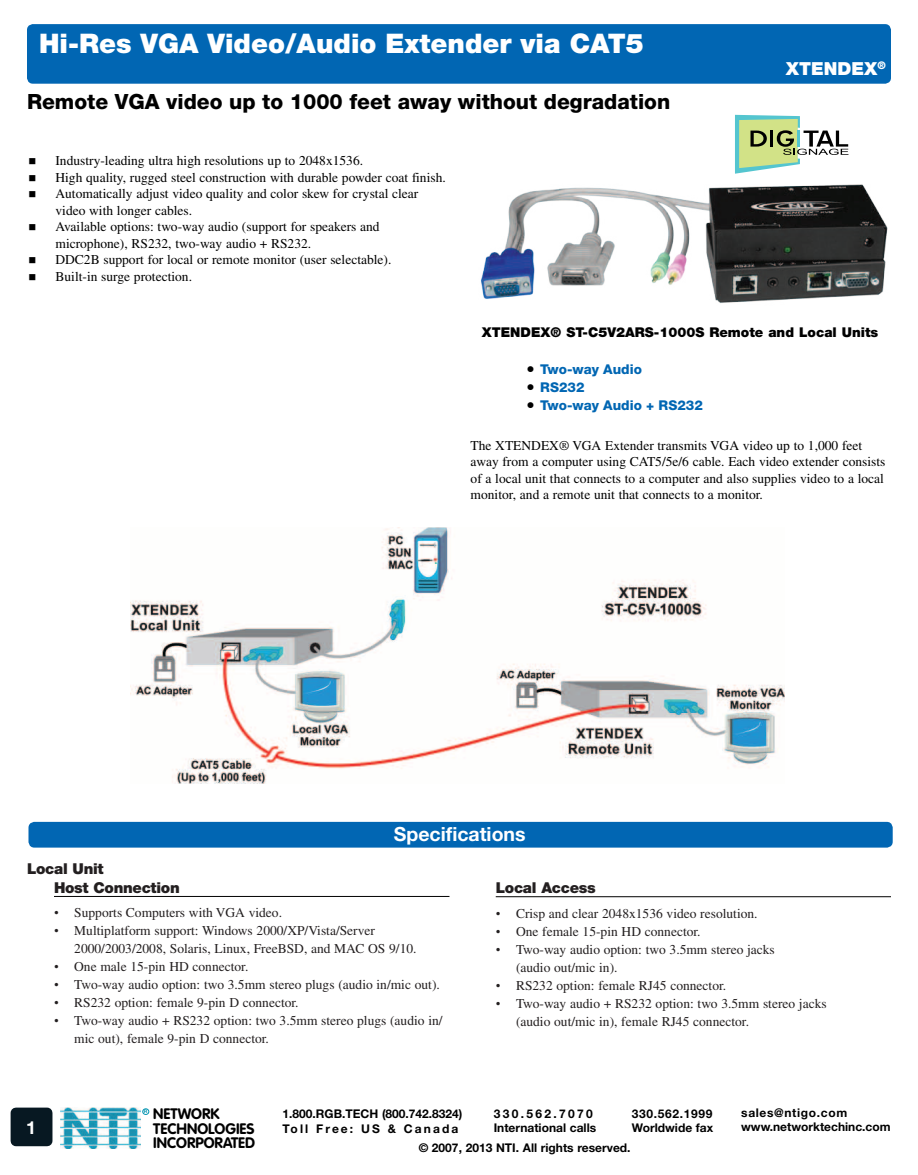
<style>
.page{position:relative;width:918px;height:1175px;background:#fff}
.page>*{position:absolute;margin:0;border:0;box-sizing:border-box;transform-origin:0 0}
.t1{font:900 27px "Helvetica Neue LT Std";color:#fff}
.t2{font:800 21px "Helvetica Neue LT Std";color:#000}
.t3{font:700 19.5px "Helvetica Neue LT Std";color:#fff}
.t4{font:900 18px "Helvetica Neue LT Std";color:#fff}
.t5{font:700 18px "Helvetica Neue LT Std";color:#fff}
.t6{font:900 15px/19px "Helvetica Neue LT Std";letter-spacing:-.02em;color:#231f20}
.t7{font:700 15px/14.7px "VAG Rounded Std";color:#000}
.t8{font:13.5px/16.5px "Times LT Std";color:#000}
.t9{font:13.5px/18px "Times LT Std";color:#231f20}
.t10{font:900 13.5px "Helvetica Neue LT Std";color:#000}
.t11{font:800 13.5px "Helvetica Neue LT Std";color:#0166b3}
.t12{font:700 12px/14.4px "Helvetica Neue LT Std";color:#000}
.t13{font:700 12px "Helvetica Neue LT Std";letter-spacing:.055em;color:#000}
.t14{font:700 4.95px "Helvetica Neue LT Std";color:#0093b0}
.s1{font-weight:900;font-size:16.5px;color:#000}
.s2{font-family:"Times New Roman"}
</style>
<div class="page">
<div style="left:142px;top:1108px;width:7px;height:6px;border:1px solid #0093b0;border-radius:50%"></div>
<img style="left:60px;top:1107px;width:81px;height:41px">
<div style="left:11px;top:1107px;width:41px;height:39px;background:#071822"></div>
<div style="left:27px;top:24px;width:864px;height:60px;background:#0166b3;border-radius:6px"></div>
<svg style="left:735px;top:115px;width:113px;height:59px"></svg>
<img style="left:481px;top:184px;width:407px;height:119px">
<img style="left:130px;top:527px;width:654px;height:256px">
<div style="left:28px;top:822px;width:865px;height:25px;background:#0166b3;border-radius:6px"></div>
<hr style="left:54px;top:896px;width:395px;height:1px;background:#000">
<hr style="left:496px;top:896px;width:395px;height:1px;background:#000">
<h1 class="t1" style="left:39px;top:28px;width:606px">Hi-Res VGA Video/Audio Extender via CAT5</h1>
<h2 class="t2" style="left:27px;top:88px;width:645px">Remote VGA video up to 1000 feet away without degradation</h2>
<p class="t8" style="left:55px;top:152px;width:392px">Industry-leading ultra high resolutions up to 2048x1536.<br>High quality, rugged steel construction with durable powder coat finish.<br>Automatically adjust video quality and color skew for crystal clear video with longer cables.<br>Available options: two-way audio (support for speakers and microphone), RS232, two-way audio + RS232.<br>DDC2B support for local or remote monitor (user selectable).<br>Built-in surge protection.</p>
<h3 class="t4" style="left:786px;top:58px;width:102px">XTENDEX<sup>®</sup></h3>
<p class="t10" style="left:482px;top:324px;width:398px">XTENDEX® ST-C5V2ARS-1000S Remote and Local Units</p>
<p class="t11" style="left:526px;top:361px;width:117px"><span class="s1">•</span> Two-way Audio</p>
<p class="t11" style="left:526px;top:379px;width:60px"><span class="s1">•</span> RS232</p>
<p class="t11" style="left:526px;top:397px;width:178px"><span class="s1">•</span> Two-way Audio + RS232</p>
<p class="t8" style="left:471px;top:437px;width:416px">The XTENDEX® VGA Extender transmits VGA video up to 1,000 feet away from a computer using CAT5/5e/6 cable. Each video extender consists of a local unit that connects to a computer and also supplies video to a local monitor, and a remote unit that connects to a monitor.</p>
<h3 class="t3" style="left:394px;top:821px;width:133px">Specifications</h3>
<p class="t6" style="left:54px;top:859px;width:127px;text-indent:-27px">Local Unit<br>Host Connection</p>
<p class="t9" style="left:54px;top:903px;width:230px"><span class="s2">•</span> Supports Computers with VGA video.</p>
<p class="t9" style="left:74px;top:921px;width:344px;text-indent:-20px"><span class="s2">•</span> Multiplatform support: Windows 2000/XP/Vista/Server<br>2000/2003/2008, Solaris, Linux, FreeBSD, and MAC OS 9/10.</p>
<p class="t9" style="left:54px;top:957px;width:196px"><span class="s2">•</span> One male 15-pin HD connector.</p>
<p class="t9" style="left:54px;top:975px;width:387px"><span class="s2">•</span> Two-way audio option: two 3.5mm stereo plugs (audio in/mic out).</p>
<p class="t9" style="left:54px;top:993px;width:246px"><span class="s2">•</span> RS232 option: female 9-pin D connector.</p>
<p class="t9" style="left:74px;top:1011px;width:370px;text-indent:-20px"><span class="s2">•</span> Two-way audio + RS232 option: two 3.5mm stereo plugs (audio in/ mic out), female 9-pin D connector.</p>
<p class="t6" style="left:496px;top:878px;width:101px">Local Access</p>
<p class="t9" style="left:496px;top:904px;width:263px"><span class="s2">•</span> Crisp and clear 2048x1536 video resolution.</p>
<p class="t9" style="left:496px;top:922px;width:206px"><span class="s2">•</span> One female 15-pin HD connector.</p>
<p class="t9" style="left:516px;top:940px;width:260px;text-indent:-20px"><span class="s2">•</span> Two-way audio option: two 3.5mm stereo jacks (audio out/mic in).</p>
<p class="t9" style="left:496px;top:976px;width:232px"><span class="s2">•</span> RS232 option: female RJ45 connector.</p>
<p class="t9" style="left:516px;top:994px;width:312px;text-indent:-20px"><span class="s2">•</span> Two-way audio + RS232 option: two 3.5mm stereo jacks (audio out/mic in), female RJ45 connector.</p>
<p class="t14" style="left:144px;top:1108px;width:5px">R</p>
<p class="t7" style="left:153px;top:1107px;width:103px">NETWORK<br>TECHNOLOGIES<br>INCORpORaTEd</p>
<p class="t13" style="left:741px;top:1105px;width:108px">sales@ntigo.com</p>
<p class="t12" style="left:494px;top:1106px;width:104px">330.562.7070<br>International calls</p>
<p class="t12" style="left:283px;top:1106px;width:181px">1.800.RGB.TECH (800.742.8324)<br>Toll Free: US &amp; Canada</p>
<p class="t12" style="left:632px;top:1106px;width:83px">330.562.1999<br>Worldwide fax</p>
<p class="t12" style="left:419px;top:1140px;width:213px">© 2007, 2013 NTI. All rights reserved.</p>
<h3 class="t5" style="left:26px;top:1116px;width:12px">1</h3>
<p class="t12" style="left:741px;top:1119px;width:151px">www.networktechinc.com</p>
</div>
